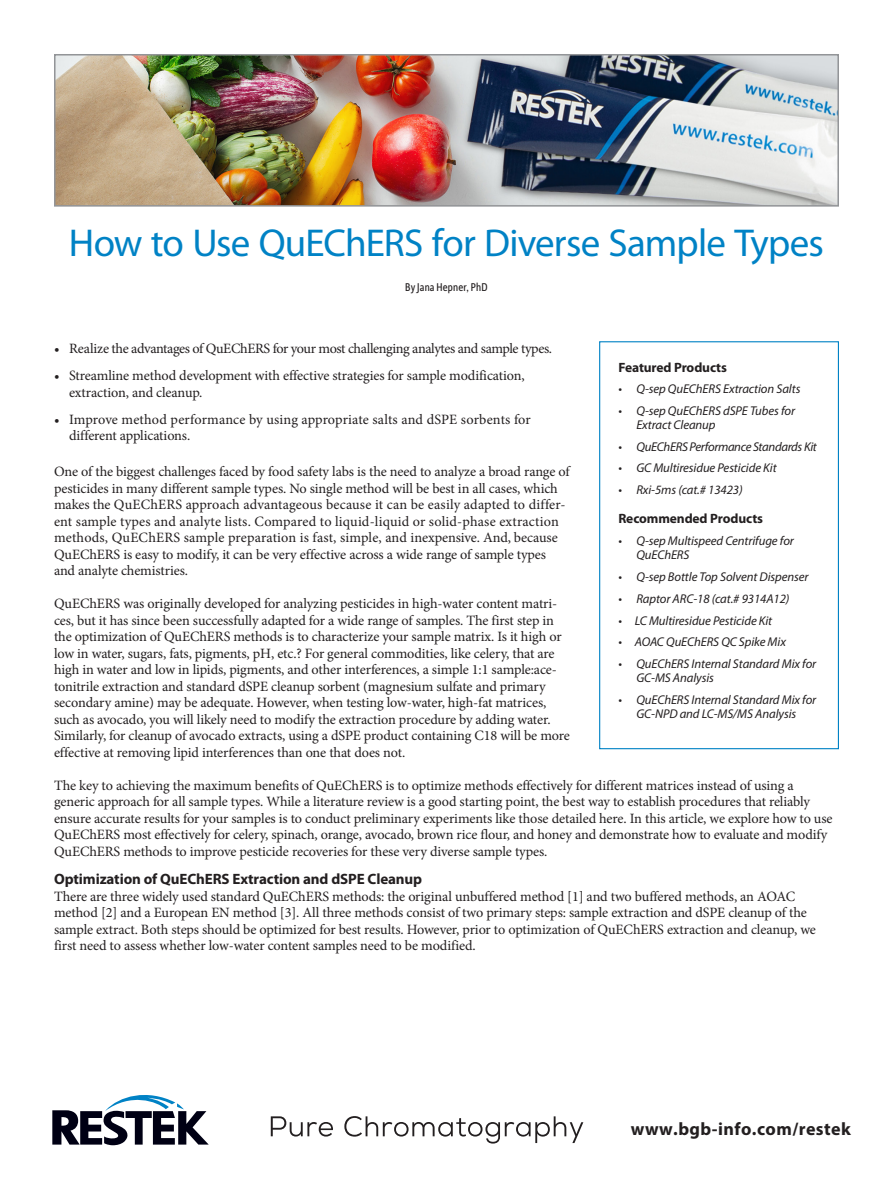
<style>
.page{position:relative;width:893px;height:1188px;background:#fff}
.page>*{position:absolute;margin:0;border:0;box-sizing:border-box;transform-origin:0 0}
.Article_Main_Head_AN{font:39px "Myriad Pro";letter-spacing:-.02em;color:#0082c5}
.t1{font:700 18px "Myriad Pro";letter-spacing:.025em;color:#231f20}
.Subhead2_Article{font:700 15px "Myriad Pro";letter-spacing:-.01em;color:#231f20}
.Subhead2_Article-2{font:14.25px/16.5px "Minion Pro";letter-spacing:-.01em;color:#231f20}
.Paragraph_Style_2_Ar{font:14.25px/16.5px "Minion Pro";letter-spacing:-.01em;color:#231f20}
.Paragraph_Style_2_Ar-2{font:14.25px "Minion Pro";letter-spacing:-.03em;color:#231f20}
.Subhead2_Article-3{font:700 13.5px "Myriad Pro";letter-spacing:-.01em;color:#231f20}
.t2{font:italic 12.75px/14.2px "Myriad Pro";letter-spacing:-.01em;color:#231f20}
.t3{font:italic 12.75px "Myriad Pro";letter-spacing:-.03em;color:#231f20}
.Author_AN_p1{font:12px "Depot New Condensed";letter-spacing:.015em;color:#231f20}
</style>
<div class="page">
<svg style="left:271px;top:1116px;width:312px;height:28px"></svg>
<svg style="left:52px;top:1095px;width:157px;height:50px"></svg>
<img style="left:57px;top:57px;width:779px;height:147px">
<div style="left:54px;top:54px;width:785px;height:153px;border:2px solid #939598"></div>
<div style="left:599px;top:341px;width:240px;height:408px;border:1px solid #0082c5"></div>
<p class="Article_Main_Head_AN" style="left:69px;top:219px;width:757px">How to Use QuEChERS for Diverse Sample Types</p>
<p class="Author_AN_p1" style="left:405px;top:279px;width:84px">By Jana Hepner, PhD</p>
<p class="Paragraph_Style_2_Ar-2" style="left:54px;top:339px;width:500px">• Realize the advantages of QuEChERS for your most challenging analytes and sample types.</p>
<p class="Paragraph_Style_2_Ar" style="left:69px;top:367px;width:457px;text-indent:-15px">• Streamline method development with effective strategies for sample modification, extraction, and cleanup.</p>
<p class="Paragraph_Style_2_Ar" style="left:69px;top:411px;width:463px;text-indent:-15px">• Improve method performance by using appropriate salts and dSPE sorbents for different applications.</p>
<p class="Subhead2_Article-2" style="left:54px;top:463px;width:517px">One of the biggest challenges faced by food safety labs is the need to analyze a broad range of pesticides in many different sample types. No single method will be best in all cases, which makes the QuEChERS approach advantageous because it can be easily adapted to differ&shy;ent sample types and analyte lists. Compared to liquid-liquid or solid-phase extraction methods, QuEChERS sample preparation is fast, simple, and inexpensive. And, because QuEChERS is easy to modify, it can be very effective across a wide range of sample types and analyte chemistries.</p>
<p class="Subhead2_Article-2" style="left:54px;top:595px;width:517px">QuEChERS was originally developed for analyzing pesticides in high-water content matri&shy;ces, but it has since been successfully adapted for a wide range of samples. The first step in the optimization of QuEChERS methods is to characterize your sample matrix. Is it high or low in water, sugars, fats, pigments, pH, etc.? For general commodities, like celery, that are high in water and low in lipids, pigments, and other interferences, a simple 1:1 sample:ace&shy;tonitrile extraction and standard dSPE cleanup sorbent (magnesium sulfate and primary secondary amine) may be adequate. However, when testing low-water, high-fat matrices, such as avocado, you will likely need to modify the extraction procedure by adding water.<br>Similarly, for cleanup of avocado extracts, using a dSPE product containing C18 will be more effective at removing lipid interferences than one that does not.</p>
<p class="Paragraph_Style_2_Ar" style="left:54px;top:777px;width:780px">The key to achieving the maximum benefits of QuEChERS is to optimize methods effectively for different matrices instead of using a generic approach for all sample types. While a literature review is a good starting point, the best way to establish procedures that reliably ensure accurate results for your samples is to conduct preliminary experiments like those detailed here. In this article, we explore how to use QuEChERS most effectively for celery, spinach, orange, avocado, brown rice flour, and honey and demonstrate how to evaluate and modify QuEChERS methods to improve pesticide recoveries for these very diverse sample types.</p>
<p class="Subhead2_Article" style="left:54px;top:869px;width:370px">Optimization of QuEChERS Extraction and dSPE Cleanup</p>
<p class="Paragraph_Style_2_Ar" style="left:54px;top:888px;width:763px">There are three widely used standard QuEChERS methods: the original unbuffered method [1] and two buffered methods, an AOAC method [2] and a European EN method [3]. All three methods consist of two primary steps: sample extraction and dSPE cleanup of the sample extract. Both steps should be optimized for best results. However, prior to optimization of QuEChERS extraction and cleanup, we first need to assess whether low-water content samples need to be modified.</p>
<p class="Subhead2_Article-3" style="left:618px;top:359px;width:110px">Featured Products</p>
<p class="t2" style="left:618px;top:381px;width:184px">• Q-sep QuEChERS Extraction Salts</p>
<p class="t2" style="left:636px;top:403px;width:160px;text-indent:-18px">• Q-sep QuEChERS dSPE Tubes for<br>Extract Cleanup</p>
<p class="t3" style="left:618px;top:439px;width:200px">• QuEChERS Performance Standards Kit</p>
<p class="t2" style="left:618px;top:461px;width:160px">• GC Multiresidue Pesticide Kit</p>
<p class="t2" style="left:618px;top:483px;width:126px">• Rxi-5ms (cat.# 13423)</p>
<p class="Subhead2_Article-3" style="left:618px;top:509px;width:146px">Recommended Products</p>
<p class="t2" style="left:636px;top:534px;width:159px;text-indent:-18px">• Q-sep Multispeed Centrifuge for<br>QuEChERS</p>
<p class="t2" style="left:618px;top:570px;width:192px">• Q-sep Bottle Top Solvent Dispenser</p>
<p class="t2" style="left:618px;top:591px;width:173px">• Raptor ARC-18 (cat.# 9314A12)</p>
<p class="t2" style="left:618px;top:613px;width:155px">• LC Multiresidue Pesticide Kit</p>
<p class="t2" style="left:618px;top:635px;width:169px">• AOAC QuEChERS QC Spike Mix</p>
<p class="t2" style="left:636px;top:657px;width:181px;text-indent:-18px">• QuEChERS Internal Standard Mix for<br>GC-MS Analysis</p>
<p class="t2" style="left:618px;top:693px;width:199px;text-align:center">• QuEChERS Internal Standard Mix for<br>GC-NPD and LC-MS/MS Analysis</p>
<p class="t1" style="left:631px;top:1118px;width:222px">www.bgb-info.com/restek</p>
</div>
